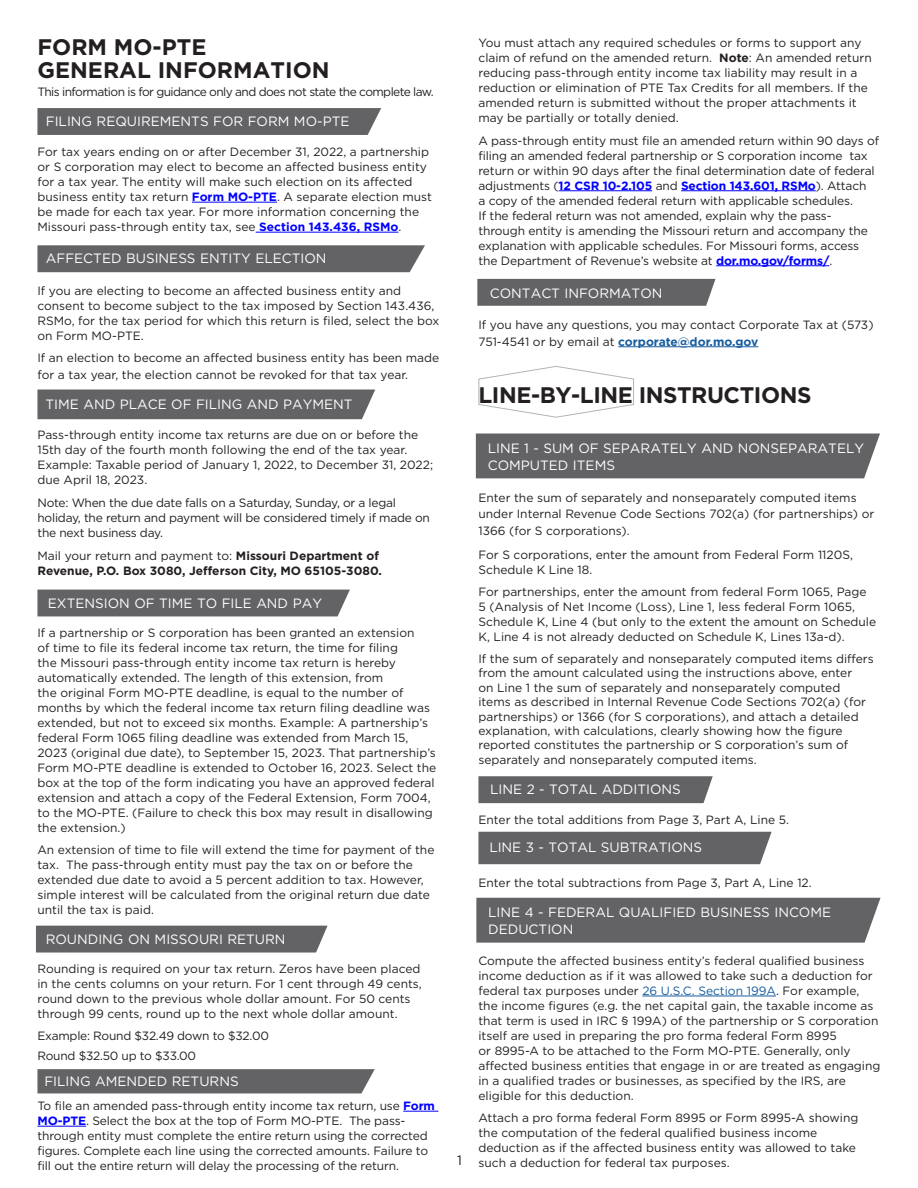
<style>
.page{position:relative;width:918px;height:1188px;background:#fff}
.page>*{position:absolute;margin:0;border:0;box-sizing:border-box;transform-origin:0 0}
.BK1_Body{font:700 22.5px/22.5px "Gotham";color:#231f20}
.NEW_BODY_STYLE{font:700 22.5px "Gotham";letter-spacing:-.02em;color:#231f20}
.t1{font:13.5px/16.5px "Gotham";color:#fff}
.t2{font:13.5px "Gotham";color:#231f20}
.NEW_BODY_STYLE-2{font:12px/15px "Gotham";color:#231f20}
.BK1_Body-2{font:12px/15px "Gotham";color:#231f20}
.NEW_BODY_STYLE-3{font:12px/15px "Gotham";letter-spacing:-.02em;color:#231f20}
.NEW_BODY_STYLE-4{font:700 12px/15px "Gotham";color:#231f20}
.BK1_Body-3{font:12px "Gotham";letter-spacing:-.05em;color:#231f20}
.s1{font-weight:700;color:#00f}
.s2{font-weight:400}
.s3{font-weight:700}
.s4{font-weight:700;color:#175d9e}
.s5{color:#175d9e}
</style>
<div class="page">
<hr style="left:559px;top:190px;width:93px;height:1px;background:#00f">
<hr style="left:681px;top:190px;width:135px;height:1px;background:#00f">
<hr style="left:716px;top:265px;width:113px;height:1px;background:#00f">
<hr style="left:618px;top:346px;width:140px;height:1px;background:#175d9e">
<hr style="left:642px;top:996px;width:134px;height:1px;background:#175d9e">
<svg style="left:478px;top:366px;width:156px;height:52px"></svg>
<hr style="left:192px;top:202px;width:85px;height:1px;background:#00f">
<hr style="left:256px;top:232px;width:142px;height:1px;background:#00f">
<hr style="left:403px;top:1111px;width:35px;height:1px;background:#00f">
<hr style="left:37px;top:1126px;width:49px;height:1px;background:#00f">
<div style="left:37px;top:108px;width:344px;height:27px;background:#636366"></div>
<div style="left:37px;top:245px;width:388px;height:27px;background:#636366"></div>
<div style="left:37px;top:390px;width:338px;height:29px;background:#636366"></div>
<div style="left:37px;top:590px;width:313px;height:26px;background:#636366"></div>
<div style="left:37px;top:1069px;width:338px;height:24px;background:#636366"></div>
<div style="left:36px;top:926px;width:292px;height:27px;background:#636366"></div>
<div style="left:478px;top:832px;width:294px;height:32px;background:#636366"></div>
<div style="left:476px;top:434px;width:404px;height:44px;background:#636366"></div>
<div style="left:478px;top:776px;width:235px;height:27px;background:#636366"></div>
<div style="left:476px;top:898px;width:405px;height:45px;background:#636366"></div>
<div style="left:477px;top:279px;width:239px;height:27px;background:#636366"></div>
<p class="BK1_Body" style="left:37px;top:36px;width:294px">FORM MO-PTE<br>GENERAL INFORMATION</p>
<p class="BK1_Body-3" style="left:37px;top:84px;width:398px">This information is for guidance only and does not state the complete law.</p>
<p class="t1" style="left:46px;top:113px;width:305px">FILING REQUIREMENTS FOR FORM MO-PTE</p>
<p class="BK1_Body-2" style="left:37px;top:144px;width:396px">For tax years ending on or after December 31, 2022, a partnership or S corporation may elect to become an affected business entity for a tax year. The entity will make such election on its affected business entity tax return <span class="s1">Form MO-PTE</span>. A separate election must be made for each tax year. For more information concerning the Missouri pass-through entity tax, see <span class="s1">Section 143.436, RSMo</span>.</p>
<p class="t1" style="left:46px;top:250px;width:282px">AFFECTED BUSINESS ENTITY ELECTION</p>
<p class="NEW_BODY_STYLE-2" style="left:37px;top:283px;width:403px">If you are electing to become an affected business entity and consent to become subject to the tax imposed by Section 143.436, RSMo, for the tax period for which this return is filed, select the box on Form MO-PTE.</p>
<p class="NEW_BODY_STYLE-2" style="left:37px;top:349px;width:403px;line-height:16.5px">If an election to become an affected business entity has been made for a tax year, the election cannot be revoked for that tax year.</p>
<p class="t1" style="left:45px;top:396px;width:309px">TIME AND PLACE OF FILING AND PAYMENT</p>
<p class="NEW_BODY_STYLE-2" style="left:37px;top:427px;width:397px">Pass-through entity income tax returns are due on or before the 15th day of the fourth month following the end of the tax year.<br>Example: Taxable period of January 1, 2022, to December 31, 2022; due April 18, 2023.</p>
<p class="NEW_BODY_STYLE-3" style="left:37px;top:495px;width:394px">Note: When the due date falls on a Saturday, Sunday, or a legal holiday, the return and payment will be considered timely if made on the next business day.</p>
<p class="NEW_BODY_STYLE-4" style="left:37px;top:548px;width:346px"><span class="s2">Mail your return and payment to:</span> Missouri Department of<br>Revenue, P.O. Box 3080, Jefferson City, MO 65105-3080.</p>
<p class="t1" style="left:48px;top:594px;width:276px">EXTENSION OF TIME TO FILE AND PAY</p>
<p class="NEW_BODY_STYLE-2" style="left:37px;top:625px;width:400px">If a partnership or S corporation has been granted an extension<br>of time to file its federal income tax return, the time for filing<br>the Missouri pass-through entity income tax return is hereby automatically extended. The length of this extension, from<br>the original Form MO-PTE deadline, is equal to the number of months by which the federal income tax return filing deadline was extended, but not to exceed six months. Example: A partnership’s federal Form 1065 filing deadline was extended from March 15, 2023 (original due date), to September 15, 2023. That partnership’s Form MO-PTE deadline is extended to October 16, 2023. Select the box at the top of the form indicating you have an approved federal extension and attach a copy of the Federal Extension, Form 7004, to the MO-PTE. (Failure to check this box may result in disallowing the extension.)</p>
<p class="NEW_BODY_STYLE-2" style="left:37px;top:842px;width:399px">An extension of time to file will extend the time for payment of the tax. The pass-through entity must pay the tax on or before the extended due date to avoid a 5 percent addition to tax. However, simple interest will be calculated from the original return due date until the tax is paid.</p>
<p class="t1" style="left:46px;top:930px;width:241px">ROUNDING ON MISSOURI RETURN</p>
<p class="NEW_BODY_STYLE-2" style="left:37px;top:961px;width:386px">Rounding is required on your tax return. Zeros have been placed in the cents columns on your return. For 1 cent through 49 cents, round down to the previous whole dollar amount. For 50 cents through 99 cents, round up to the next whole dollar amount.</p>
<p class="NEW_BODY_STYLE-3" style="left:37px;top:1028px;width:233px">Example: Round $32.49 down to $32.00</p>
<p class="NEW_BODY_STYLE-3" style="left:37px;top:1048px;width:160px">Round $32.50 up to $33.00</p>
<p class="t1" style="left:44px;top:1073px;width:196px">FILING AMENDED RETURNS</p>
<p class="NEW_BODY_STYLE-2" style="left:37px;top:1098px;width:399px">To file an amended pass-through entity income tax return, use <span class="s1">Form MO-PTE</span>. Select the box at the top of Form MO-PTE. The pass&shy;through entity must complete the entire return using the corrected figures. Complete each line using the corrected amounts. Failure to fill out the entire return will delay the processing of the return.</p>
<p class="t2" style="left:457px;top:1151px;width:6px">1</p>
<p class="NEW_BODY_STYLE-2" style="left:478px;top:35px;width:395px">You must attach any required schedules or forms to support any claim of refund on the amended return. <span class="s3">Note</span>: An amended return reducing pass-through entity income tax liability may result in a reduction or elimination of PTE Tax Credits for all members. If the amended return is submitted without the proper attachments it may be partially or totally denied.</p>
<p class="NEW_BODY_STYLE-2" style="left:478px;top:133px;width:402px">A pass-through entity must file an amended return within 90 days of filing an amended federal partnership or S corporation income tax return or within 90 days after the final determination date of federal adjustments (<span class="s1">12 CSR 10-2.105</span> and <span class="s1">Section 143.601, RSMo</span>). Attach<br>a copy of the amended federal return with applicable schedules.<br>If the federal return was not amended, explain why the pass&shy;through entity is amending the Missouri return and accompany the explanation with applicable schedules. For Missouri forms, access the Department of Revenue’s website at <span class="s1">dor.mo.gov/forms/</span>.</p>
<p class="t1" style="left:490px;top:285px;width:174px">CONTACT INFORMATON</p>
<p class="NEW_BODY_STYLE-2" style="left:478px;top:316px;width:397px;line-height:16.5px">If you have any questions, you may contact Corporate Tax at (573)<br>751-4541 or by email at <span class="s4">corporate@dor.mo.gov</span></p>
<p class="NEW_BODY_STYLE" style="left:478px;top:380px;width:334px">LINE-BY-LINE INSTRUCTIONS</p>
<p class="t1" style="left:488px;top:440px;width:378px">LINE 1 - SUM OF SEPARATELY AND NONSEPARATELY<br>COMPUTED ITEMS</p>
<p class="NEW_BODY_STYLE-2" style="left:478px;top:489px;width:397px;line-height:16.5px">Enter the sum of separately and nonseparately computed items under Internal Revenue Code Sections 702(a) (for partnerships) or<br>1366 (for S corporations).</p>
<p class="NEW_BODY_STYLE-2" style="left:478px;top:547px;width:376px">For S corporations, enter the amount from Federal Form 1120S,<br>Schedule K Line 18.</p>
<p class="NEW_BODY_STYLE-2" style="left:478px;top:584px;width:399px">For partnerships, enter the amount from federal Form 1065, Page 5 (Analysis of Net Income (Loss), Line 1, less federal Form 1065, Schedule K, Line 4 (but only to the extent the amount on Schedule K, Line 4 is not already deducted on Schedule K, Lines 13a-d).</p>
<p class="NEW_BODY_STYLE-2" style="left:478px;top:651px;width:397px;line-height:14.4px">If the sum of separately and nonseparately computed items differs from the amount calculated using the instructions above, enter<br>on Line 1 the sum of separately and nonseparately computed items as described in Internal Revenue Code Sections 702(a) (for partnerships) or 1366 (for S corporations), and attach a detailed explanation, with calculations, clearly showing how the figure reported constitutes the partnership or S corporation’s sum of separately and nonseparately computed items.</p>
<p class="t1" style="left:490px;top:781px;width:192px">LINE 2 - TOTAL ADDITIONS</p>
<p class="NEW_BODY_STYLE-2" style="left:478px;top:812px;width:312px">Enter the total additions from Page 3, Part A, Line 5.</p>
<p class="t1" style="left:489px;top:839px;width:214px">LINE 3 - TOTAL SUBTRATIONS</p>
<p class="NEW_BODY_STYLE-2" style="left:478px;top:875px;width:335px">Enter the total subtractions from Page 3, Part A, Line 12.</p>
<p class="t1" style="left:488px;top:904px;width:344px">LINE 4 - FEDERAL QUALIFIED BUSINESS INCOME<br>DEDUCTION</p>
<p class="NEW_BODY_STYLE-2" style="left:478px;top:953px;width:403px">Compute the affected business entity’s federal qualified business income deduction as if it was allowed to take such a deduction for federal tax purposes under <span class="s5">26 U.S.C. Section 199A</span>. For example, the income figures (e.g. the net capital gain, the taxable income as that term is used in IRC § 199A) of the partnership or S corporation itself are used in preparing the pro forma federal Form 8995<br>or 8995-A to be attached to the Form MO-PTE. Generally, only affected business entities that engage in or are treated as engaging in a qualified trades or businesses, as specified by the IRS, are eligible for this deduction.</p>
<p class="NEW_BODY_STYLE-2" style="left:478px;top:1110px;width:381px">Attach a pro forma federal Form 8995 or Form 8995-A showing the computation of the federal qualified business income deduction as if the affected business entity was allowed to take such a deduction for federal tax purposes.</p>
</div>
